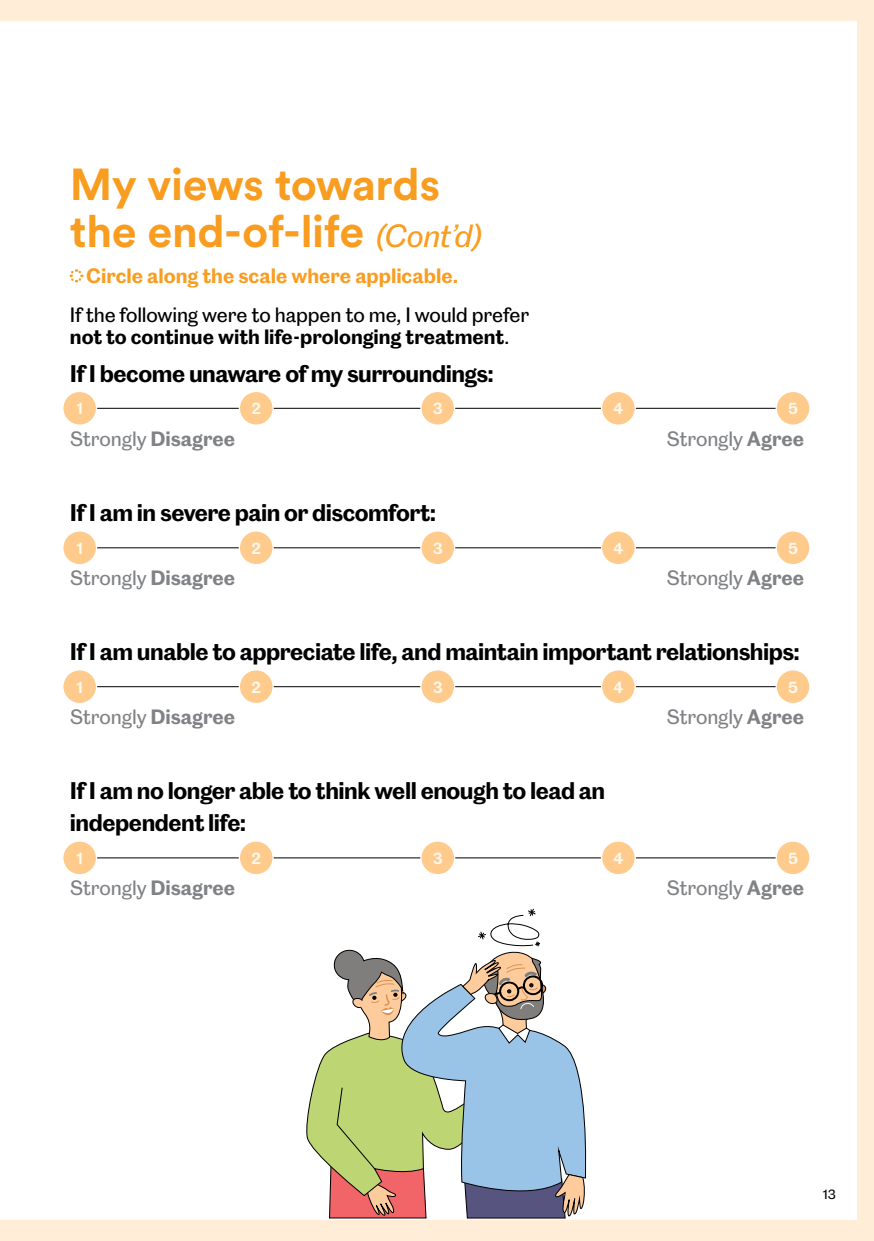
<style>
.page{position:relative;width:874px;height:1241px;background:#fff}
.page>*{position:absolute;margin:0;border:0;box-sizing:border-box;transform-origin:0 0}
.t1{font:700 44.27px/46.9px "Circular XX";letter-spacing:-.01em;color:#f99d20}
.t2{font:600 22.22px/32px "Caslon Doric";letter-spacing:-.02em;color:#000}
.t3{font:19.07px "Caslon Doric Regular No 2";letter-spacing:-.005em;color:#808285}
.t4{font:19.07px "Caslon Doric Regular No 2";letter-spacing:-.005em;color:#000}
.t5{font:600 19.07px "Caslon Doric";color:#000}
.t6{font:600 19.07px "Caslon Doric";color:#f99d20}
.t7{font:600 14.7px "Caslon Doric";color:#fbf8ec}
.t8{font:12.25px "Caslon Doric Regular No 2";color:#000}
.s1{font-family:"Caslon Doric Regular No 2";font-weight:400;font-style:italic;font-size:29.57px}
.s2{font-family:"Caslon Doric Regular No 2";font-weight:400}
.s3{font-family:"Caslon Doric";font-weight:600}
</style>
<div class="page">
<div style="left:0;top:0;width:873px;height:1240px;background:#ffedd7"></div>
<div style="left:0;top:21px;width:856px;height:1198px;background:#fff"></div>
<hr style="left:76px;top:408px;width:723px;height:1px;background:#000">
<div style="left:63px;top:391px;width:33px;height:34px;background:#fecb8d;border-radius:50%"></div>
<div style="left:62px;top:391px;width:35px;height:34px;border:1px solid #fff;border-radius:50%"></div>
<div style="left:239px;top:391px;width:34px;height:34px;background:#fecb8d;border-radius:50%"></div>
<div style="left:239px;top:391px;width:34px;height:34px;border:1px solid #fff;border-radius:50%"></div>
<div style="left:420px;top:391px;width:34px;height:34px;background:#fecb8d;border-radius:50%"></div>
<div style="left:420px;top:391px;width:35px;height:34px;border:1px solid #fff;border-radius:50%"></div>
<div style="left:601px;top:391px;width:34px;height:34px;background:#fecb8d;border-radius:50%"></div>
<div style="left:600px;top:391px;width:35px;height:34px;border:1px solid #fff;border-radius:50%"></div>
<div style="left:775px;top:391px;width:34px;height:34px;background:#fecb8d;border-radius:50%"></div>
<div style="left:775px;top:391px;width:35px;height:34px;border:1px solid #fff;border-radius:50%"></div>
<hr style="left:76px;top:547px;width:723px;height:1px;background:#000">
<div style="left:63px;top:531px;width:33px;height:33px;background:#fecb8d;border-radius:50%"></div>
<div style="left:62px;top:530px;width:35px;height:35px;border:1px solid #fff;border-radius:50%"></div>
<div style="left:239px;top:531px;width:34px;height:33px;background:#fecb8d;border-radius:50%"></div>
<div style="left:239px;top:530px;width:34px;height:35px;border:1px solid #fff;border-radius:50%"></div>
<div style="left:420px;top:531px;width:34px;height:33px;background:#fecb8d;border-radius:50%"></div>
<div style="left:420px;top:530px;width:35px;height:35px;border:1px solid #fff;border-radius:50%"></div>
<div style="left:601px;top:531px;width:34px;height:33px;background:#fecb8d;border-radius:50%"></div>
<div style="left:600px;top:530px;width:35px;height:35px;border:1px solid #fff;border-radius:50%"></div>
<div style="left:775px;top:531px;width:34px;height:33px;background:#fecb8d;border-radius:50%"></div>
<div style="left:775px;top:530px;width:35px;height:35px;border:1px solid #fff;border-radius:50%"></div>
<hr style="left:76px;top:686px;width:723px;height:1px;background:#000">
<div style="left:63px;top:669px;width:33px;height:34px;background:#fecb8d;border-radius:50%"></div>
<div style="left:62px;top:669px;width:35px;height:35px;border:1px solid #fff;border-radius:50%"></div>
<div style="left:239px;top:669px;width:34px;height:34px;background:#fecb8d;border-radius:50%"></div>
<div style="left:239px;top:669px;width:34px;height:35px;border:1px solid #fff;border-radius:50%"></div>
<div style="left:420px;top:669px;width:34px;height:34px;background:#fecb8d;border-radius:50%"></div>
<div style="left:420px;top:669px;width:35px;height:35px;border:1px solid #fff;border-radius:50%"></div>
<div style="left:601px;top:669px;width:34px;height:34px;background:#fecb8d;border-radius:50%"></div>
<div style="left:600px;top:669px;width:35px;height:35px;border:1px solid #fff;border-radius:50%"></div>
<div style="left:775px;top:669px;width:34px;height:34px;background:#fecb8d;border-radius:50%"></div>
<div style="left:775px;top:669px;width:35px;height:35px;border:1px solid #fff;border-radius:50%"></div>
<hr style="left:76px;top:857px;width:723px;height:1px;background:#000">
<div style="left:63px;top:840px;width:33px;height:34px;background:#fecb8d;border-radius:50%"></div>
<div style="left:62px;top:840px;width:35px;height:35px;border:1px solid #fff;border-radius:50%"></div>
<div style="left:239px;top:840px;width:34px;height:34px;background:#fecb8d;border-radius:50%"></div>
<div style="left:239px;top:840px;width:34px;height:35px;border:1px solid #fff;border-radius:50%"></div>
<div style="left:420px;top:840px;width:34px;height:34px;background:#fecb8d;border-radius:50%"></div>
<div style="left:420px;top:840px;width:35px;height:35px;border:1px solid #fff;border-radius:50%"></div>
<div style="left:601px;top:840px;width:34px;height:34px;background:#fecb8d;border-radius:50%"></div>
<div style="left:600px;top:840px;width:35px;height:35px;border:1px solid #fff;border-radius:50%"></div>
<div style="left:775px;top:840px;width:34px;height:34px;background:#fecb8d;border-radius:50%"></div>
<div style="left:775px;top:840px;width:35px;height:35px;border:1px solid #fff;border-radius:50%"></div>
<svg style="left:69px;top:269px;width:15px;height:14px"></svg>
<svg style="left:306px;top:908px;width:279px;height:310px"></svg>
<h1 class="t1" style="left:70px;top:160px;width:414px">My views towards the end-of-life <span class="s1">(Cont’d)</span></h1>
<p class="t6" style="left:86px;top:261px;width:373px">Circle along the scale where applicable.</p>
<p class="t4" style="left:70px;top:299px;width:460px">If the following were to happen to me, I would prefer</p>
<p class="t5" style="left:70px;top:322px;width:440px">not to continue with life-prolonging treatment<span class="s2">.</span></p>
<p class="t2" style="left:70px;top:355px;width:425px">If I become unaware of my surroundings:</p>
<p class="t7" style="left:77px;top:397px;width:8px">1</p>
<p class="t7" style="left:251px;top:397px;width:11px">2</p>
<p class="t7" style="left:432px;top:397px;width:12px">3</p>
<p class="t7" style="left:613px;top:397px;width:11px">4</p>
<p class="t7" style="left:787px;top:397px;width:11px">5</p>
<p class="t3" style="left:70px;top:423px;width:167px">Strongly <span class="s3">Disagree</span></p>
<p class="t3" style="left:666px;top:423px;width:139px">Strongly <span class="s3">Agree</span></p>
<p class="t2" style="left:70px;top:494px;width:367px">If I am in severe pain or discomfort:</p>
<p class="t7" style="left:77px;top:536px;width:8px">1</p>
<p class="t7" style="left:251px;top:536px;width:11px">2</p>
<p class="t7" style="left:432px;top:536px;width:12px">3</p>
<p class="t7" style="left:613px;top:536px;width:11px">4</p>
<p class="t7" style="left:787px;top:536px;width:11px">5</p>
<p class="t3" style="left:70px;top:562px;width:167px">Strongly <span class="s3">Disagree</span></p>
<p class="t3" style="left:666px;top:562px;width:139px">Strongly <span class="s3">Agree</span></p>
<p class="t2" style="left:70px;top:633px;width:731px">If I am unable to appreciate life, and maintain important relationships:</p>
<p class="t7" style="left:77px;top:675px;width:8px">1</p>
<p class="t7" style="left:251px;top:675px;width:11px">2</p>
<p class="t7" style="left:432px;top:675px;width:12px">3</p>
<p class="t7" style="left:613px;top:675px;width:11px">4</p>
<p class="t7" style="left:787px;top:675px;width:11px">5</p>
<p class="t3" style="left:70px;top:701px;width:167px">Strongly <span class="s3">Disagree</span></p>
<p class="t3" style="left:666px;top:701px;width:139px">Strongly <span class="s3">Agree</span></p>
<p class="t2" style="left:70px;top:772px;width:536px">If I am no longer able to think well enough to lead an independent life:</p>
<p class="t7" style="left:77px;top:846px;width:8px">1</p>
<p class="t7" style="left:251px;top:846px;width:11px">2</p>
<p class="t7" style="left:432px;top:846px;width:12px">3</p>
<p class="t7" style="left:613px;top:846px;width:11px">4</p>
<p class="t7" style="left:787px;top:846px;width:11px">5</p>
<p class="t3" style="left:70px;top:872px;width:167px">Strongly <span class="s3">Disagree</span></p>
<p class="t3" style="left:666px;top:872px;width:139px">Strongly <span class="s3">Agree</span></p>
<p class="t8" style="left:822px;top:1184px;width:14px">13</p>
</div>
